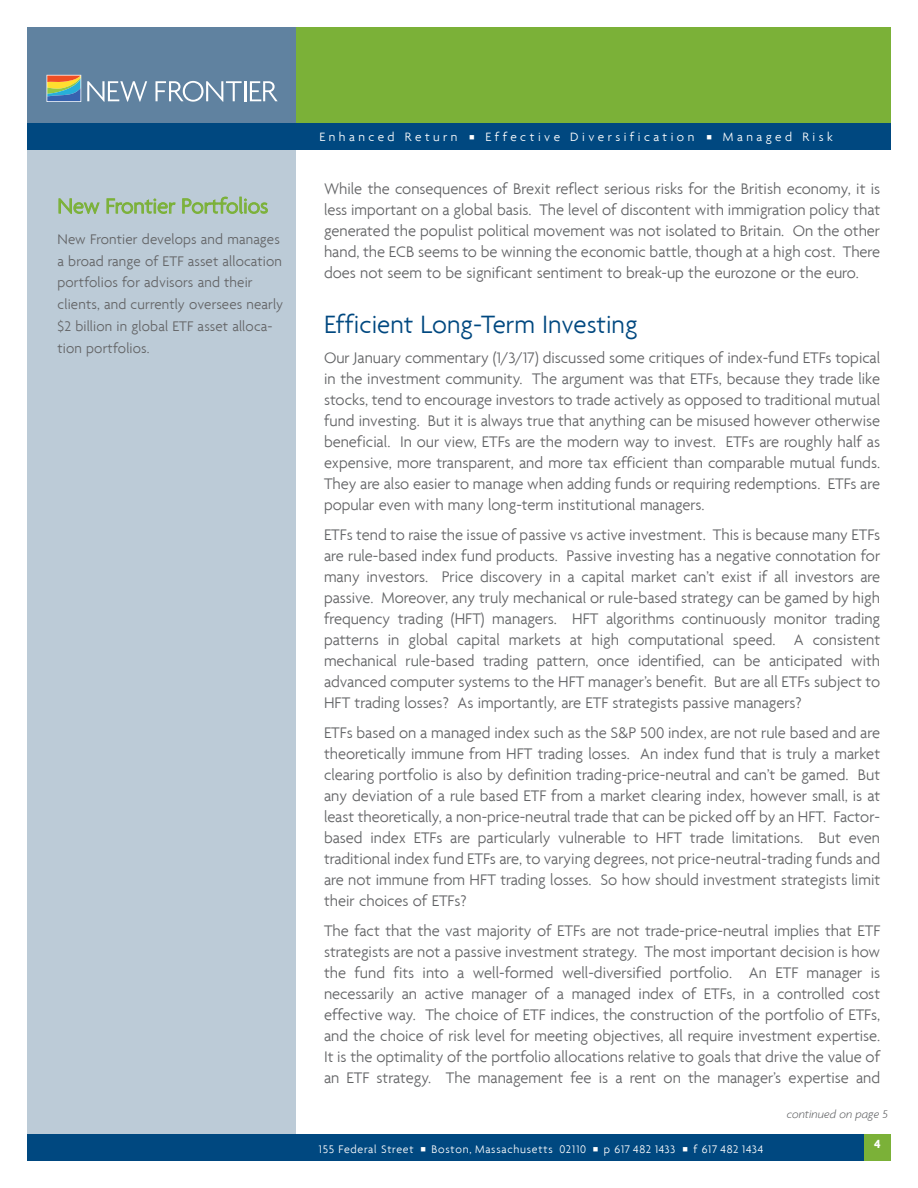
<style>
.page{position:relative;width:918px;height:1188px;background:#fff}
.page>*{position:absolute;margin:0;border:0;box-sizing:border-box;transform-origin:0 0}
.t1{font:300 27px "Agenda";color:#004880}
.t2{font:300 22.5px "Agenda";color:#7bb138}
.t3{font:300 16.5px/21px "Agenda";color:#636466;text-align:justify}
.t4{font:300 15px/21.8px "Agenda";letter-spacing:.01em;color:#636466}
.t5{font:300 13.05px "Agenda";letter-spacing:.265em;color:#fff}
.t6{font:700 12.75px "Agenda";color:#fff}
.t7{font:italic 300 12px "Agenda";letter-spacing:.005em;color:#636466}
.t8{font:300 11.85px "Agenda";letter-spacing:.065em;color:#fff}
</style>
<div class="page">
<div style="left:27px;top:27px;width:864px;height:108px;background:#7bb138"></div>
<div style="left:27px;top:27px;width:268px;height:108px;background:#6082a0"></div>
<div style="left:47px;top:75px;width:34px;height:27px;border:1px solid #fff"></div>
<svg style="left:87px;top:81px;width:60px;height:21px"></svg>
<svg style="left:156px;top:81px;width:86px;height:21px"></svg>
<hr style="left:244px;top:81px;width:2px;height:20px;background:#fff">
<svg style="left:250px;top:81px;width:28px;height:20px"></svg>
<svg style="left:47px;top:76px;width:33px;height:25px"></svg>
<div style="left:27px;top:123px;width:268px;height:1038px;background:#bccbd7"></div>
<div style="left:27px;top:1134px;width:864px;height:27px;background:#004880"></div>
<div style="left:27px;top:123px;width:864px;height:27px;background:#004880"></div>
<div style="left:864px;top:1134px;width:27px;height:27px;background:#7bb138"></div>
<svg style="left:59px;top:198px;width:41px;height:16px"></svg>
<svg style="left:107px;top:198px;width:69px;height:16px"></svg>
<svg style="left:182px;top:197px;width:86px;height:17px"></svg>
<h2 class="t2" style="left:57px;top:193px;width:212px">New Frontier Portfolios</h2>
<p class="t4" style="left:57px;top:228px;width:227px">New Frontier develops and manages a broad range of ETF asset allocation portfolios for advisors and their clients, and currently oversees nearly $2 billion in global ETF asset alloca&shy;tion portfolios.</p>
<p class="t5" style="left:319px;top:129px;width:140px">Enhanced Return</p>
<p class="t5" style="left:485px;top:129px;width:210px">Effective Diversification</p>
<p class="t5" style="left:723px;top:129px;width:111px">Managed Risk</p>
<p class="t3" style="left:324px;top:178px;width:558px">While the consequences of Brexit reflect serious risks for the British economy, it is less important on a global basis. The level of discontent with immigration policy that generated the populist political movement was not isolated to Britain. On the other hand, the ECB seems to be winning the economic battle, though at a high cost. There does not seem to be significant sentiment to break-up the eurozone or the euro.</p>
<h1 class="t1" style="left:324px;top:308px;width:315px">Efficient Long-Term Investing</h1>
<p class="t3" style="left:324px;top:346px;width:558px">Our January commentary (1/3/17) discussed some critiques of index-fund ETFs topical in the investment community. The argument was that ETFs, because they trade like stocks, tend to encourage investors to trade actively as opposed to traditional mutual fund investing. But it is always true that anything can be misused however otherwise beneficial. In our view, ETFs are the modern way to invest. ETFs are roughly half as expensive, more transparent, and more tax efficient than comparable mutual funds.<br>They are also easier to manage when adding funds or requiring redemptions. ETFs are popular even with many long-term institutional managers.</p>
<p class="t3" style="left:324px;top:523px;width:558px">ETFs tend to raise the issue of passive vs active investment. This is because many ETFs are rule-based index fund products. Passive investing has a negative connotation for many investors. Price discovery in a capital market can’t exist if all investors are passive. Moreover, any truly mechanical or rule-based strategy can be gamed by high frequency trading (HFT) managers. HFT algorithms continuously monitor trading patterns in global capital markets at high computational speed. A consistent mechanical rule-based trading pattern, once identified, can be anticipated with advanced computer systems to the HFT manager’s benefit. But are all ETFs subject to HFT trading losses? As importantly, are ETF strategists passive managers?</p>
<p class="t3" style="left:324px;top:721px;width:558px">ETFs based on a managed index such as the S&amp;P 500 index, are not rule based and are theoretically immune from HFT trading losses. An index fund that is truly a market clearing portfolio is also by definition trading-price-neutral and can’t be gamed. But any deviation of a rule based ETF from a market clearing index, however small, is at least theoretically, a non-price-neutral trade that can be picked off by an HFT. Factor&shy;based index ETFs are particularly vulnerable to HFT trade limitations. But even traditional index fund ETFs are, to varying degrees, not price-neutral-trading funds and are not immune from HFT trading losses. So how should investment strategists limit their choices of ETFs?</p>
<p class="t3" style="left:324px;top:919px;width:558px">The fact that the vast majority of ETFs are not trade-price-neutral implies that ETF strategists are not a passive investment strategy. The most important decision is how the fund fits into a well-formed well-diversified portfolio. An ETF manager is necessarily an active manager of a managed index of ETFs, in a controlled cost effective way. The choice of ETF indices, the construction of the portfolio of ETFs, and the choice of risk level for meeting objectives, all require investment expertise.<br>It is the optimality of the portfolio allocations relative to goals that drive the value of an ETF strategy. The management fee is a rent on the manager’s expertise and</p>
<p class="t8" style="left:319px;top:1142px;width:96px">155 Federal Street</p>
<p class="t8" style="left:432px;top:1142px;width:156px">Boston, Massachusetts 02110</p>
<p class="t8" style="left:604px;top:1142px;width:73px">p 617 482 1433</p>
<p class="t8" style="left:694px;top:1142px;width:71px">f 617 482 1434</p>
<p class="t7" style="left:787px;top:1107px;width:103px">continued on page 5</p>
<p class="t6" style="left:874px;top:1136px;width:8px">4</p>
</div>
